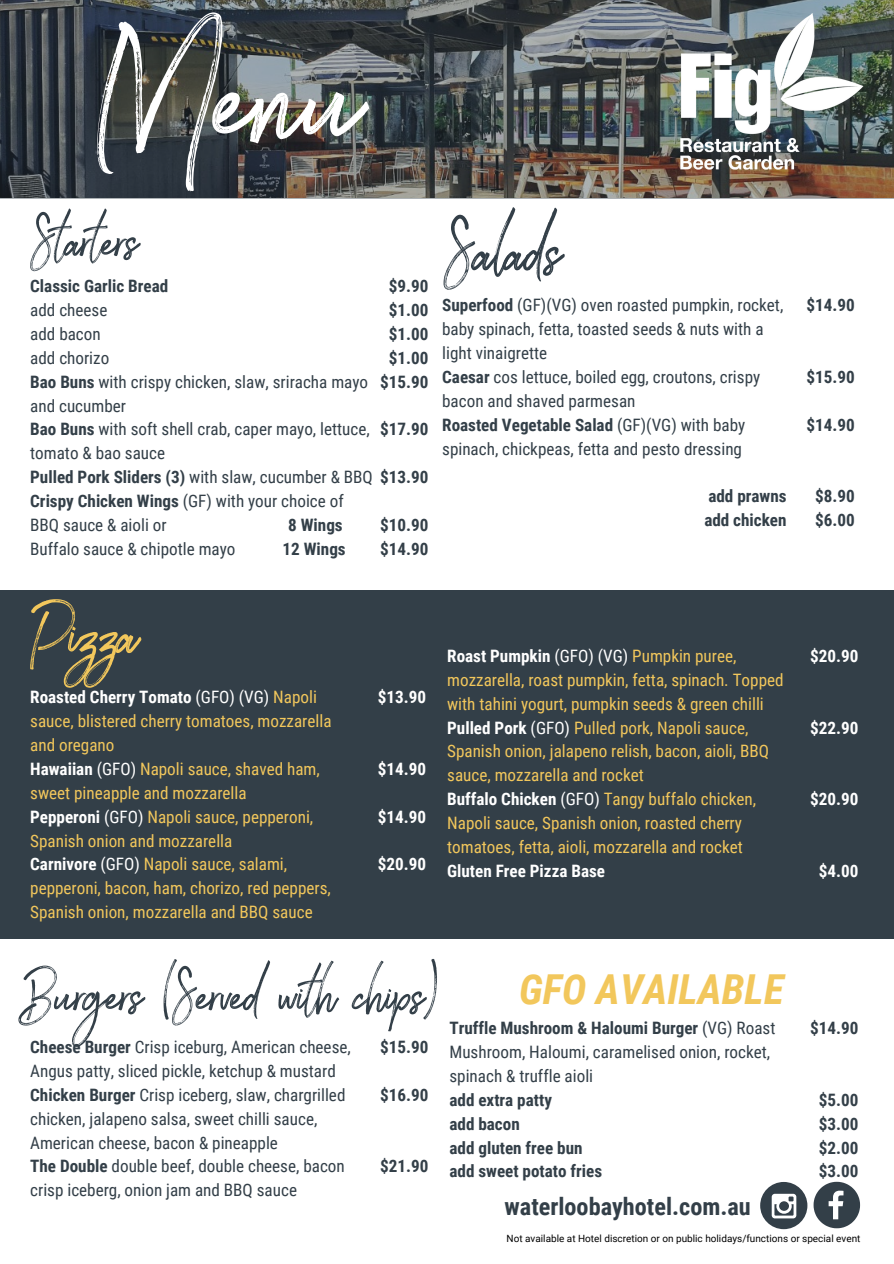
<style>
.page{position:relative;width:894px;height:1264px;background:#fff}
.page>*{position:absolute;margin:0;border:0;box-sizing:border-box;transform-origin:0 0}
.t1{font:167.7px "Brownhill Script";color:#fff}
.t2{font:76.95px "Brownhill Script";color:#333f48}
.t3{font:76.95px "Brownhill Script";color:#f2c75c}
.t4{font:61.2px "Brownhill Script";color:#333f48}
.t5{font:60.75px "Brownhill Script";color:#333f48}
.t6{font:italic 700 41.25px "Roboto Condensed";color:#f2c75c}
.t7{font:700 24.3px "Roboto Condensed";color:#333f48}
.t8{font:17.1px/23.9px "Roboto Condensed";color:#333f48}
.t9{font:17.1px/23.9px "Roboto Condensed";color:#f2c75c}
.t10{font:700 17.1px/23.9px "Roboto Condensed";color:#333f48}
.t11{font:700 17.1px "Roboto Condensed";color:#fff}
.t12{font:10.05px "Roboto";color:#000}
.s1{font-weight:700}
.s2{font-weight:700;color:#fff}
.s3{color:#fff}
</style>
<div class="page">
<img style="left:0;top:0;width:893px;height:198px">
<div style="left:0;top:590px;width:893px;height:348px;background:#333f48"></div>
<img style="left:665px;top:0;width:213px;height:198px">
<svg style="left:813px;top:1181px;width:46px;height:47px"></svg>
<div style="left:760px;top:1181px;width:47px;height:48px;background:#333f48;border-radius:50%"></div>
<svg style="left:771px;top:1193px;width:25px;height:25px"></svg>
<h1 class="t1" style="left:97px;top:-4px;width:269px">Menu</h1>
<h3 class="t5" style="left:30px;top:205px;width:110px">Starters</h3>
<p class="t10" style="left:30px;top:274px;width:139px">Classic Garlic Bread</p>
<p class="t8" style="left:30px;top:298px;width:399px">add cheese<br>add bacon<br>add chorizo<br><span class="s1">Bao Buns</span> with crispy chicken, slaw, sriracha mayo<br>and cucumber<br><span class="s1">Bao Buns</span> with soft shell crab, caper mayo, lettuce,<br>tomato &amp; bao sauce<br><span class="s1">Pulled Pork Sliders (3)</span> with slaw, cucumber &amp; BBQ <span class="s1">$13.90<br>Crispy Chicken Wings</span> (GF) with your choice of<br>BBQ sauce &amp; aioli or</p>
<p class="t10" style="left:380px;top:274px;width:50px;text-align:center">$9.90 $1.00 $1.00 $1.00 $15.90</p>
<p class="t10" style="left:380px;top:417px;width:50px">$17.90</p>
<p class="t10" style="left:380px;top:513px;width:50px">$10.90 $14.90</p>
<p class="t10" style="left:288px;top:513px;width:56px">8 Wings</p>
<p class="t8" style="left:30px;top:537px;width:207px">Buffalo sauce &amp; chipotle mayo</p>
<p class="t10" style="left:282px;top:537px;width:65px">12 Wings</p>
<h2 class="t2" style="left:443px;top:206px;width:121px">Salads</h2>
<p class="t8" style="left:442px;top:293px;width:342px"><span class="s1">Superfood</span> (GF)(VG) oven roasted pumpkin, rocket, baby spinach, fetta, toasted seeds &amp; nuts with a light vinaigrette<br><span class="s1">Caesar</span> cos lettuce, boiled egg, croutons, crispy bacon and shaved parmesan<br><span class="s1">Roasted Vegetable Salad</span> (GF)(VG) with baby spinach, chickpeas, fetta and pesto dressing</p>
<p class="t10" style="left:704px;top:484px;width:84px">add prawns add chicken</p>
<h2 class="t3" style="left:30px;top:588px;width:111px">Pizza</h2>
<p class="t9" style="left:30px;top:685px;width:303px"><span class="s2">Roasted Cherry Tomato</span> <span class="s3">(GFO) (VG)</span> Napoli sauce, blistered cherry tomatoes, mozzarella and oregano<br><span class="s2">Hawaiian</span> <span class="s3">(GFO)</span> Napoli sauce, shaved ham, sweet pineapple and mozzarella<br><span class="s2">Pepperoni</span> <span class="s3">(GFO)</span> Napoli sauce, pepperoni, Spanish onion and mozzarella<br><span class="s2">Carnivore</span> <span class="s3">(GFO)</span> Napoli sauce, salami, pepperoni, bacon, ham, chorizo, red peppers, Spanish onion, mozzarella and BBQ sauce</p>
<p class="t11" style="left:378px;top:687px;width:50px">$13.90</p>
<p class="t11" style="left:378px;top:759px;width:50px">$14.90</p>
<p class="t11" style="left:378px;top:806px;width:50px">$14.90</p>
<p class="t11" style="left:378px;top:854px;width:50px">$20.90</p>
<p class="t9" style="left:447px;top:644px;width:338px"><span class="s2">Roast Pumpkin</span> <span class="s3">(GFO) (VG)</span> Pumpkin puree, mozzarella, roast pumpkin, fetta, spinach. Topped with tahini yogurt, pumpkin seeds &amp; green chilli <span class="s2">Pulled Pork</span> <span class="s3">(GFO)</span> Pulled pork, Napoli sauce, Spanish onion, jalapeno relish, bacon, aioli, BBQ sauce, mozzarella and rocket<br><span class="s2">Buffalo Chicken</span> <span class="s3">(GFO)</span> Tangy buffalo chicken, Napoli sauce, Spanish onion, roasted cherry tomatoes, fetta, aioli, mozzarella and rocket</p>
<p class="t11" style="left:447px;top:861px;width:159px">Gluten Free Pizza Base</p>
<h3 class="t4" style="left:18px;top:958px;width:421px">Burgers (Served with chips)</h3>
<p class="t10" style="left:380px;top:1035px;width:50px">$15.90</p>
<p class="t10" style="left:380px;top:1083px;width:50px">$16.90</p>
<p class="t8" style="left:30px;top:1035px;width:322px"><span class="s1">Cheese Burger</span> Crisp iceburg, American cheese, Angus patty, sliced pickle, ketchup &amp; mustard <span class="s1">Chicken Burger</span> Crisp iceberg, slaw, chargrilled chicken, jalapeno salsa, sweet chilli sauce, American cheese, bacon &amp; pineapple<br><span class="s1">The Double</span> double beef, double cheese, bacon crisp iceberg, onion jam and BBQ sauce</p>
<p class="t10" style="left:380px;top:1154px;width:50px">$21.90</p>
<h3 class="t6" style="left:519px;top:965px;width:266px">GFO AVAILABLE</h3>
<p class="t8" style="left:449px;top:1016px;width:327px"><span class="s1">Truffle Mushroom &amp; Haloumi Burger</span> (VG) Roast<br>Mushroom, Haloumi, caramelised onion, rocket, spinach &amp; truffle aioli</p>
<p class="t10" style="left:449px;top:1087px;width:154px">add extra patty<br>add bacon<br>add gluten free bun add sweet potato fries</p>
<h3 class="t7" style="left:504px;top:1192px;width:248px">waterloobayhotel.com.au</h3>
<p class="t10" style="left:806px;top:293px;width:50px">$14.90</p>
<p class="t10" style="left:806px;top:365px;width:50px">$15.90</p>
<p class="t10" style="left:806px;top:413px;width:50px">$14.90</p>
<p class="t10" style="left:814px;top:484px;width:41px">$8.90 $6.00</p>
<p class="t11" style="left:809px;top:646px;width:50px">$20.90</p>
<p class="t11" style="left:809px;top:717px;width:50px">$22.90</p>
<p class="t11" style="left:809px;top:789px;width:50px">$20.90</p>
<p class="t11" style="left:818px;top:861px;width:41px">$4.00</p>
<p class="t10" style="left:809px;top:1016px;width:50px">$14.90</p>
<p class="t10" style="left:818px;top:1087px;width:41px;text-align:justify">$5.00 $3.00 $2.00 $3.00</p>
<p class="t12" style="left:506px;top:1232px;width:355px">Not available at Hotel discretion or on public holidays/functions or special event</p>
</div>
